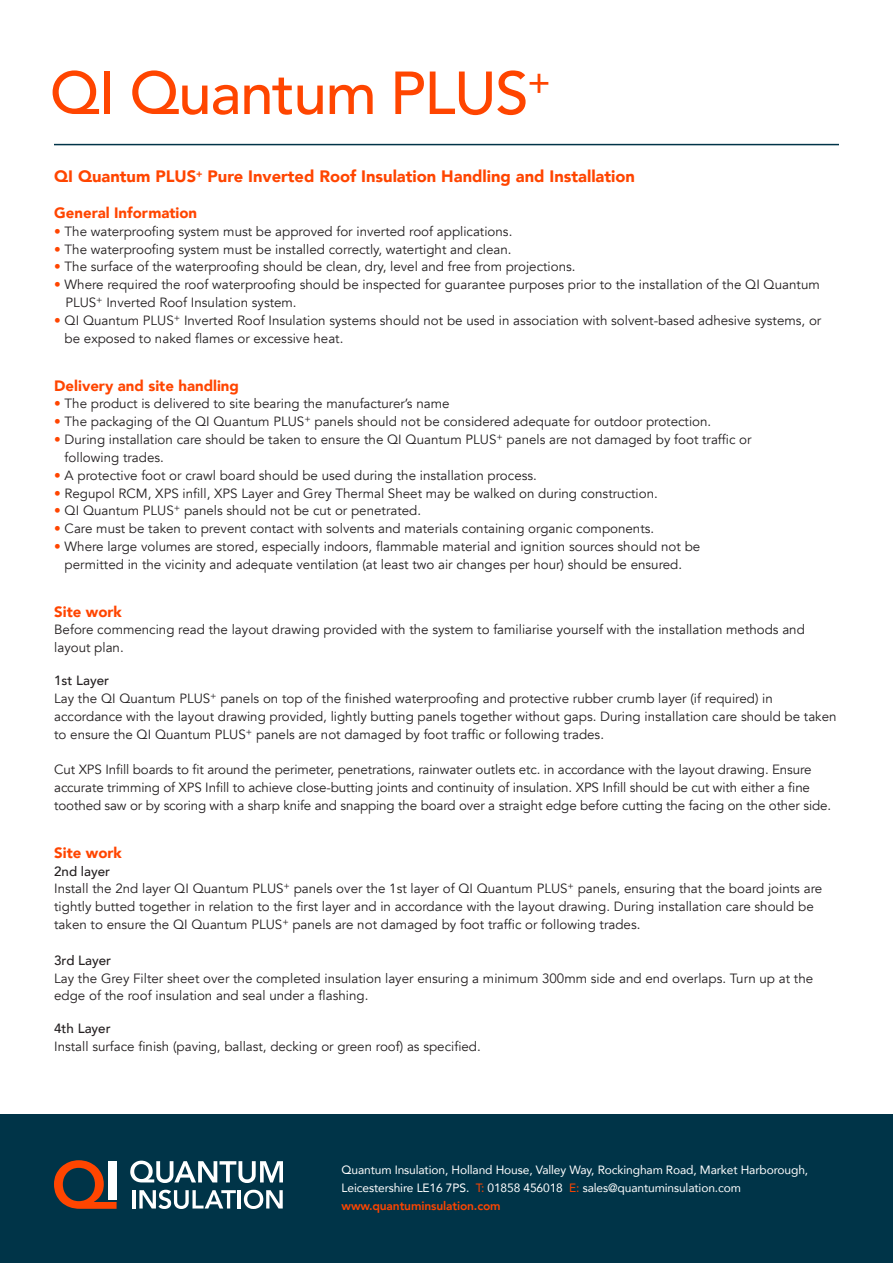
<style>
.page{position:relative;width:893px;height:1263px;background:#fff}
.page>*{position:absolute;margin:0;border:0;box-sizing:border-box;transform-origin:0 0}
.t1{font:500 60px "Avenir";letter-spacing:-.02em;color:#ff4500}
.t2{font:900 16.5px "Avenir";color:#ff4500}
.t3{font:900 15px "Avenir";color:#ff4500}
.t4{font:13.35px/17.9px "Avenir";color:#231f20}
.t5{font:500 13.35px "Avenir";color:#231f20}
.t6{font:12px/18px "Avenir";letter-spacing:-.01em;color:#fff}
.s1{color:#ff4500}
.s2{font-weight:800;color:#ff4500}
</style>
<div class="page">
<hr style="left:54px;top:144px;width:785px;height:1px;background:#003448">
<div style="left:0;top:1114px;width:893px;height:149px;background:#003448"></div>
<svg style="left:130px;top:1160px;width:153px;height:23px"></svg>
<hr style="left:132px;top:1190px;width:4px;height:18px;background:#fff">
<svg style="left:139px;top:1190px;width:97px;height:19px"></svg>
<hr style="left:238px;top:1190px;width:3px;height:18px;background:#fff">
<svg style="left:244px;top:1190px;width:39px;height:19px"></svg>
<svg style="left:54px;top:1160px;width:63px;height:49px"></svg>
<div style="left:108px;top:1161px;width:9px;height:38px;background:#fff"></div>
<h1 class="t1" style="left:50px;top:41px;width:502px">QI Quantum PLUS<sup>+</sup></h1>
<p class="t2" style="left:54px;top:162px;width:582px">QI Quantum PLUS<sup>+</sup> Pure Inverted Roof Insulation Handling and Installation</p>
<p class="t3" style="left:54px;top:200px;width:144px">General Information</p>
<p class="t4" style="left:54px;top:223px;width:460px"><span class="s1">•</span> The waterproofing system must be approved for inverted roof applications.</p>
<p class="t4" style="left:54px;top:240px;width:459px"><span class="s1">•</span> The waterproofing system must be installed correctly, watertight and clean.</p>
<p class="t4" style="left:54px;top:258px;width:523px"><span class="s1">•</span> The surface of the waterproofing should be clean, dry, level and free from projections.</p>
<p class="t4" style="left:65px;top:276px;width:756px;text-indent:-11px"><span class="s1">•</span> Where required the roof waterproofing should be inspected for guarantee purposes prior to the installation of the QI Quantum<br>PLUS<sup>+</sup> Inverted Roof Insulation system.</p>
<p class="t4" style="left:65px;top:312px;width:758px;text-indent:-10px"><span class="s1">•</span> QI Quantum PLUS<sup>+</sup> Inverted Roof Insulation systems should not be used in association with solvent-based adhesive systems, or be exposed to naked flames or excessive heat.</p>
<p class="t3" style="left:54px;top:372px;width:186px">Delivery and site handling</p>
<p class="t4" style="left:54px;top:395px;width:397px"><span class="s1">•</span> The product is delivered to site bearing the manufacturer’s name</p>
<p class="t4" style="left:54px;top:413px;width:659px"><span class="s1">•</span> The packaging of the QI Quantum PLUS<sup>+</sup> panels should not be considered adequate for outdoor protection.</p>
<p class="t4" style="left:65px;top:431px;width:688px;text-indent:-10px"><span class="s1">•</span> During installation care should be taken to ensure the QI Quantum PLUS<sup>+</sup> panels are not damaged by foot traffic or following trades.</p>
<p class="t4" style="left:54px;top:466px;width:484px"><span class="s1">•</span> A protective foot or crawl board should be used during the installation process.</p>
<p class="t4" style="left:54px;top:484px;width:605px"><span class="s1">•</span> Regupol RCM, XPS infill, XPS Layer and Grey Thermal Sheet may be walked on during construction.</p>
<p class="t4" style="left:54px;top:502px;width:368px"><span class="s1">•</span> QI Quantum PLUS<sup>+</sup> panels should not be cut or penetrated.</p>
<p class="t4" style="left:54px;top:520px;width:602px"><span class="s1">•</span> Care must be taken to prevent contact with solvents and materials containing organic components.</p>
<p class="t4" style="left:54px;top:538px;width:648px;text-align:center"><span class="s1">•</span> Where large volumes are stored, especially indoors, flammable material and ignition sources should not be permitted in the vicinity and adequate ventilation (at least two air changes per hour) should be ensured.</p>
<p class="t3" style="left:54px;top:599px;width:69px">Site work</p>
<p class="t4" style="left:54px;top:621px;width:752px">Before commencing read the layout drawing provided with the system to familiarise yourself with the installation methods and layout plan.</p>
<p class="t5" style="left:54px;top:669px;width:56px">1st Layer</p>
<p class="t4" style="left:54px;top:690px;width:784px">Lay the QI Quantum PLUS<sup>+</sup> panels on top of the finished waterproofing and protective rubber crumb layer (if required) in accordance with the layout drawing provided, lightly butting panels together without gaps. During installation care should be taken to ensure the QI Quantum PLUS<sup>+</sup> panels are not damaged by foot traffic or following trades.</p>
<p class="t4" style="left:54px;top:761px;width:778px">Cut XPS Infill boards to fit around the perimeter, penetrations, rainwater outlets etc. in accordance with the layout drawing. Ensure accurate trimming of XPS Infill to achieve close-butting joints and continuity of insulation. XPS Infill should be cut with either a fine toothed saw or by scoring with a sharp knife and snapping the board over a straight edge before cutting the facing on the other side.</p>
<p class="t3" style="left:54px;top:840px;width:69px">Site work</p>
<p class="t5" style="left:54px;top:859px;width:57px">2nd layer</p>
<p class="t4" style="left:54px;top:880px;width:770px">Install the 2nd layer QI Quantum PLUS<sup>+</sup> panels over the 1st layer of QI Quantum PLUS<sup>+</sup> panels, ensuring that the board joints are tightly butted together in relation to the first layer and in accordance with the layout drawing. During installation care should be taken to ensure the QI Quantum PLUS<sup>+</sup> panels are not damaged by foot traffic or following trades.</p>
<p class="t5" style="left:54px;top:948px;width:58px">3rd Layer</p>
<p class="t4" style="left:54px;top:969px;width:760px">Lay the Grey Filter sheet over the completed insulation layer ensuring a minimum 300mm side and end overlaps. Turn up at the edge of the roof insulation and seal under a flashing.</p>
<p class="t5" style="left:54px;top:1017px;width:58px">4th Layer</p>
<p class="t4" style="left:54px;top:1038px;width:428px">Install surface finish (paving, ballast, decking or green roof) as specified.</p>
<p class="t6" style="left:342px;top:1160px;width:468px">Quantum Insulation, Holland House, Valley Way, Rockingham Road, Market Harborough,<br>Leicestershire LE16 7PS. <span class="s1">T:</span> 01858 456018 <span class="s1">E:</span> sales@quantuminsulation.com <span class="s2">www.quantuminsulation.com</span></p>
</div>
